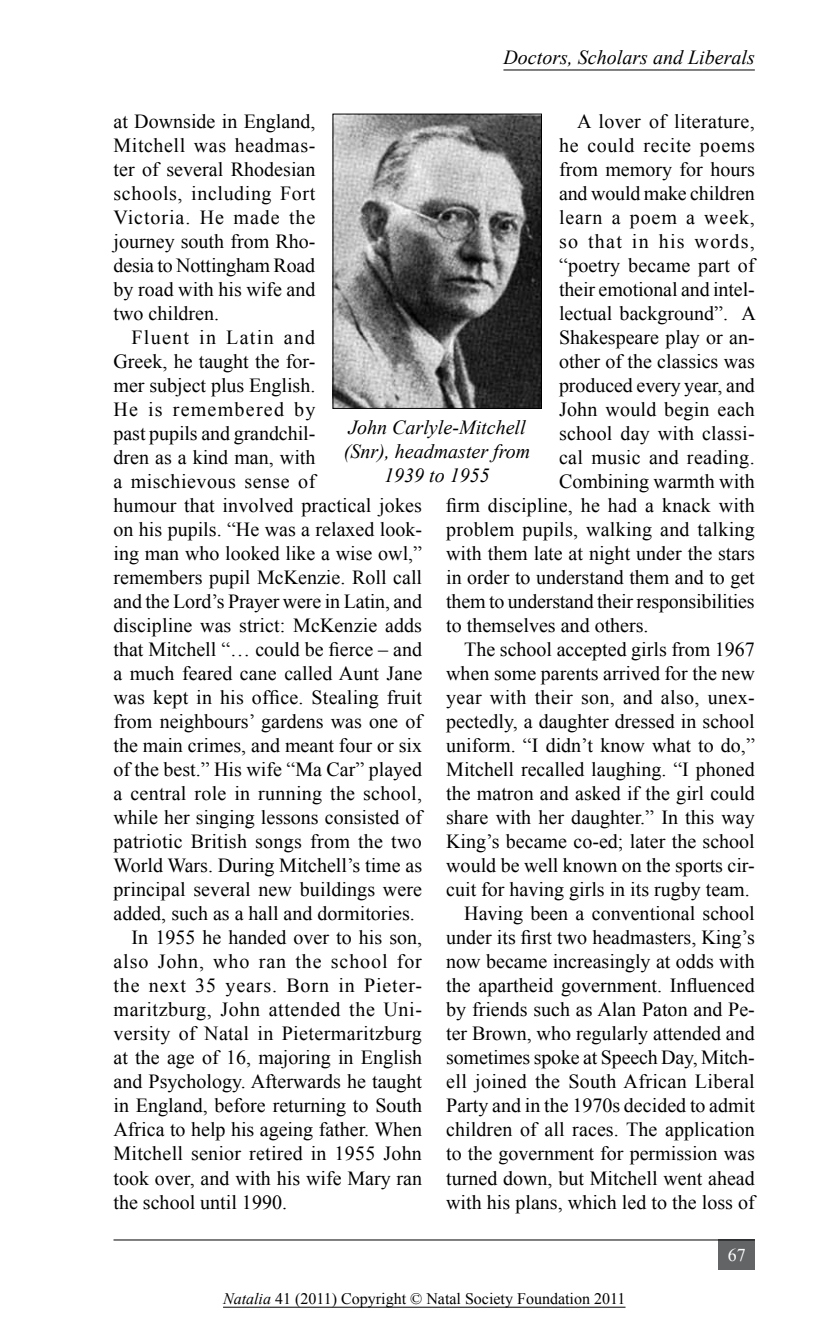
<style>
.page{position:relative;width:840px;height:1333px;background:#fff}
.page>*{position:absolute;margin:0;border:0;box-sizing:border-box;transform-origin:0 0}
.t1{font:20px/24px "Times New Roman";color:#000;text-align:justify}
.t2{font:italic 20px/24px "Times New Roman";color:#000;text-align:center}
.t3{font:20px "Times New Roman";letter-spacing:.045em;color:#000}
.t4{font:20px "Times New Roman";letter-spacing:.02em;color:#000}
.t5{font:20px "Times New Roman";letter-spacing:.065em;color:#000}
.t6{font:20px "Times New Roman";letter-spacing:.03em;color:#000}
.t7{font:20px "Times New Roman";letter-spacing:.025em;color:#000}
.t8{font:20px "Times New Roman";letter-spacing:.035em;color:#000}
.t9{font:18px "Times New Roman";color:#fff}
.t10{font:16px "Times New Roman";color:#000}
.s1{font-style:italic}
</style>
<div class="page">
<hr style="left:503px;top:70px;width:251px;height:1px;background:#000">
<div style="left:718px;top:1239px;width:36px;height:30px;background:#636466"></div>
<hr style="left:113px;top:1239px;width:641px;height:1px;background:#000">
<hr style="left:223px;top:1306px;width:402px;height:1px;background:#000">
<img style="left:334px;top:116px;width:205px;height:291px">
<div style="left:332px;top:114px;width:209px;height:295px;border:1px solid #000"></div>
<p class="t2" style="left:503px;top:45px;width:253px">Doctors, Scholars and Liberals</p>
<p class="t1" style="left:113px;top:109px;width:203px">at Downside in England, Mitchell was headmas&shy;ter of several Rhodesian schools, including Fort Victoria. He made the journey south from Rho&shy;desia to Nottingham Road by road with his wife and two children.</p>
<p class="t5" style="left:131px;top:324px;width:185px">Fluent in Latin and</p>
<p class="t1" style="left:113px;top:349px;width:203px">Greek, he taught the for-</p>
<p class="t1" style="left:113px;top:373px;width:203px">mer subject plus English.</p>
<p class="t5" style="left:113px;top:396px;width:203px">He is remembered by</p>
<p class="t1" style="left:113px;top:421px;width:203px">past pupils and grandchil-</p>
<p class="t1" style="left:113px;top:445px;width:203px">dren as a kind man, with</p>
<p class="t7" style="left:113px;top:468px;width:203px">a mischievous sense of</p>
<p class="t1" style="left:113px;top:493px;width:310px">humour that involved practical jokes</p>
<p class="t1" style="left:113px;top:517px;width:310px">on his pupils. “He was a relaxed look-</p>
<p class="t1" style="left:113px;top:541px;width:310px">ing man who looked like a wise owl,”</p>
<p class="t1" style="left:113px;top:565px;width:310px">remembers pupil McKenzie. Roll call</p>
<p class="t1" style="left:113px;top:589px;width:310px">and the Lord’s Prayer were in Latin, and</p>
<p class="t1" style="left:113px;top:613px;width:310px">discipline was strict: McKenzie adds</p>
<p class="t1" style="left:113px;top:637px;width:310px">that Mitchell “… could be fierce – and</p>
<p class="t1" style="left:113px;top:661px;width:310px">a much feared cane called Aunt Jane</p>
<p class="t1" style="left:113px;top:685px;width:310px">was kept in his office. Stealing fruit</p>
<p class="t1" style="left:113px;top:709px;width:310px">from neighbours’ gardens was one of</p>
<p class="t1" style="left:113px;top:733px;width:310px">the main crimes, and meant four or six</p>
<p class="t1" style="left:113px;top:757px;width:310px">of the best.” His wife “Ma Car” played</p>
<p class="t1" style="left:113px;top:781px;width:310px">a central role in running the school,</p>
<p class="t1" style="left:113px;top:805px;width:310px">while her singing lessons consisted of</p>
<p class="t1" style="left:113px;top:829px;width:310px">patriotic British songs from the two</p>
<p class="t1" style="left:113px;top:853px;width:310px">World Wars. During Mitchell’s time as</p>
<p class="t1" style="left:113px;top:877px;width:310px">principal several new buildings were</p>
<p class="t1" style="left:113px;top:901px;width:303px">added, such as a hall and dormitories.</p>
<p class="t1" style="left:131px;top:925px;width:292px">In 1955 he handed over to his son,</p>
<p class="t3" style="left:113px;top:948px;width:310px">also John, who ran the school for</p>
<p class="t3" style="left:113px;top:972px;width:310px">the next 35 years. Born in Pieter-</p>
<p class="t6" style="left:113px;top:996px;width:310px">maritzburg, John attended the Uni-</p>
<p class="t4" style="left:113px;top:1020px;width:310px">versity of Natal in Pietermaritzburg</p>
<p class="t1" style="left:113px;top:1045px;width:310px">at the age of 16, majoring in English</p>
<p class="t1" style="left:113px;top:1069px;width:310px">and Psychology. Afterwards he taught</p>
<p class="t1" style="left:113px;top:1093px;width:310px">in England, before returning to South</p>
<p class="t1" style="left:113px;top:1117px;width:310px">Africa to help his ageing father. When</p>
<p class="t1" style="left:113px;top:1141px;width:310px">Mitchell senior retired in 1955 John</p>
<p class="t1" style="left:113px;top:1165px;width:310px">took over, and with his wife Mary ran</p>
<p class="t1" style="left:113px;top:1189px;width:175px">the school until 1990.</p>
<p class="t1" style="left:576px;top:109px;width:179px">A lover of literature,</p>
<p class="t8" style="left:558px;top:132px;width:197px">he could recite poems</p>
<p class="t1" style="left:558px;top:157px;width:197px">from memory for hours</p>
<p class="t1" style="left:558px;top:181px;width:197px">and would make children</p>
<p class="t3" style="left:558px;top:204px;width:197px">learn a poem a week,</p>
<p class="t5" style="left:558px;top:228px;width:197px">so that in his words,</p>
<p class="t1" style="left:558px;top:253px;width:197px">“poetry became part of</p>
<p class="t1" style="left:558px;top:277px;width:197px">their emotional and intel-</p>
<p class="t1" style="left:558px;top:301px;width:198px">lectual background”. A</p>
<p class="t1" style="left:558px;top:325px;width:197px">Shakespeare play or an-</p>
<p class="t1" style="left:558px;top:349px;width:197px">other of the classics was</p>
<p class="t1" style="left:558px;top:373px;width:197px">produced every year, and</p>
<p class="t1" style="left:558px;top:397px;width:197px">John would begin each</p>
<p class="t1" style="left:558px;top:421px;width:197px">school day with classi-</p>
<p class="t4" style="left:558px;top:444px;width:197px">cal music and reading.</p>
<p class="t1" style="left:558px;top:469px;width:197px">Combining warmth with</p>
<p class="t1" style="left:446px;top:493px;width:310px">firm discipline, he had a knack with</p>
<p class="t1" style="left:446px;top:517px;width:310px">problem pupils, walking and talking</p>
<p class="t1" style="left:446px;top:541px;width:310px">with them late at night under the stars</p>
<p class="t1" style="left:446px;top:565px;width:310px">in order to understand them and to get</p>
<p class="t1" style="left:446px;top:589px;width:310px">them to understand their responsibilities</p>
<p class="t1" style="left:446px;top:613px;width:204px">to themselves and others.</p>
<p class="t1" style="left:464px;top:637px;width:292px">The school accepted girls from 1967</p>
<p class="t1" style="left:446px;top:661px;width:310px">when some parents arrived for the new</p>
<p class="t1" style="left:446px;top:685px;width:310px">year with their son, and also, unex-</p>
<p class="t1" style="left:446px;top:709px;width:310px">pectedly, a daughter dressed in school</p>
<p class="t1" style="left:446px;top:733px;width:310px">uniform. “I didn’t know what to do,”</p>
<p class="t1" style="left:446px;top:757px;width:310px">Mitchell recalled laughing. “I phoned</p>
<p class="t1" style="left:446px;top:781px;width:310px">the matron and asked if the girl could</p>
<p class="t1" style="left:446px;top:805px;width:310px">share with her daughter.” In this way</p>
<p class="t1" style="left:446px;top:829px;width:310px">King’s became co-ed; later the school</p>
<p class="t1" style="left:446px;top:853px;width:310px">would be well known on the sports cir-</p>
<p class="t1" style="left:446px;top:877px;width:305px">cuit for having girls in its rugby team.</p>
<p class="t1" style="left:464px;top:901px;width:292px">Having been a conventional school</p>
<p class="t1" style="left:446px;top:925px;width:310px">under its first two headmasters, King’s</p>
<p class="t1" style="left:446px;top:949px;width:310px">now became increasingly at odds with</p>
<p class="t1" style="left:446px;top:973px;width:310px">the apartheid government. Influenced</p>
<p class="t1" style="left:446px;top:997px;width:310px">by friends such as Alan Paton and Pe-</p>
<p class="t1" style="left:446px;top:1021px;width:310px">ter Brown, who regularly attended and</p>
<p class="t1" style="left:446px;top:1045px;width:310px">sometimes spoke at Speech Day, Mitch-</p>
<p class="t1" style="left:446px;top:1069px;width:310px">ell joined the South African Liberal</p>
<p class="t1" style="left:446px;top:1093px;width:310px">Party and in the 1970s decided to admit</p>
<p class="t1" style="left:446px;top:1117px;width:310px">children of all races. The application</p>
<p class="t1" style="left:446px;top:1141px;width:310px">to the government for permission was</p>
<p class="t1" style="left:446px;top:1165px;width:310px">turned down, but Mitchell went ahead</p>
<p class="t1" style="left:446px;top:1189px;width:310px">with his plans, which led to the loss of</p>
<p class="t2" style="left:343px;top:414px;width:188px">John Carlyle-Mitchell (Snr), headmaster from<br>1939 to 1955</p>
<p class="t10" style="left:223px;top:1288px;width:404px"><span class="s1">Natalia</span> 41 (2011) Copyright © Natal Society Foundation 2011</p>
<p class="t9" style="left:727px;top:1242px;width:19px">67</p>
</div>
